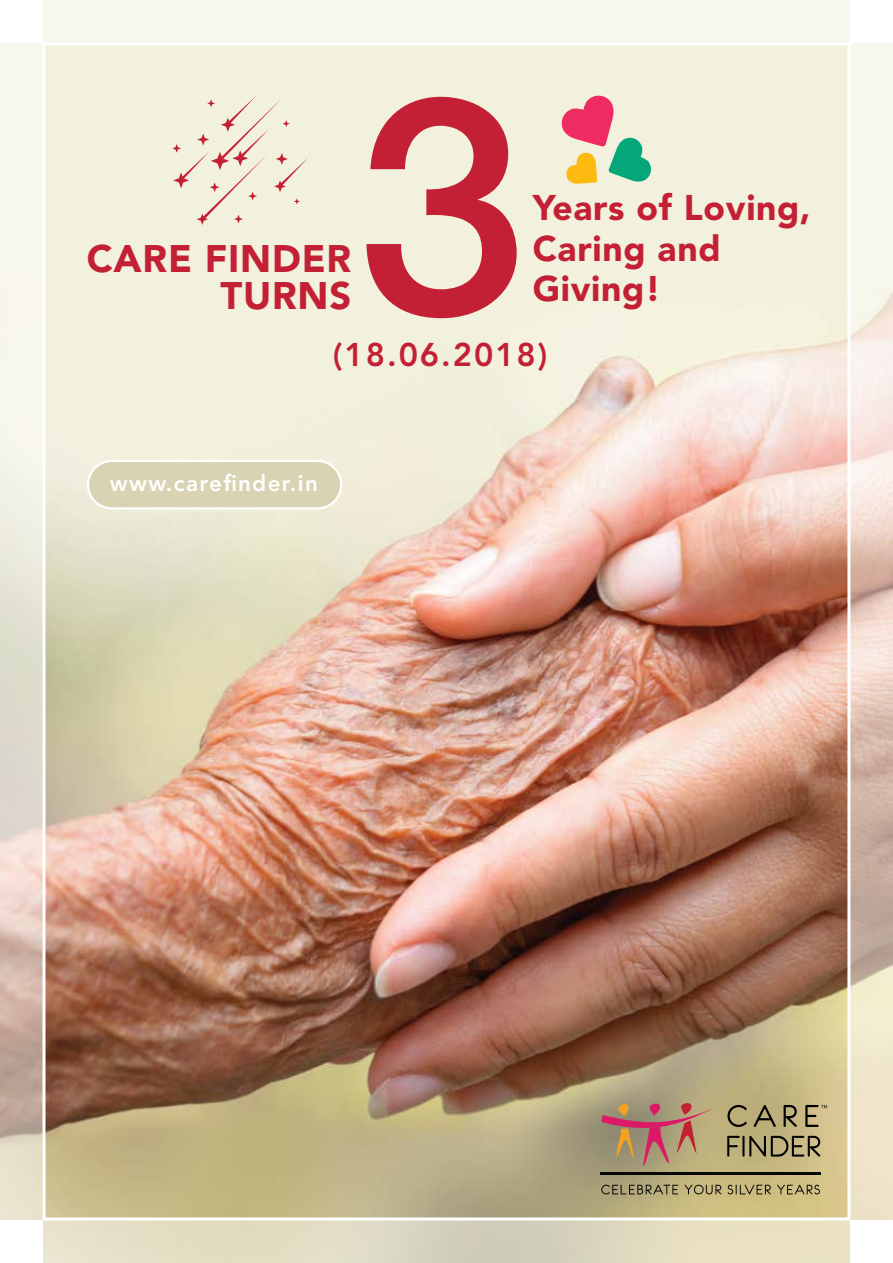
<style>
.page{position:relative;width:893px;height:1263px;background:#fff}
.page>*{position:absolute;margin:0;border:0;box-sizing:border-box;transform-origin:0 0}
.t1{font:500 304.05px "Helvetica Neue LT Std";color:#c42035}
.t2{font:900 38.1px/37.2px "Avenir LT Std";letter-spacing:.02em;color:#c42035;text-align:right}
.t3{font:900 35.4px/40.5px "Avenir LT Std";letter-spacing:.02em;color:#c42035}
.t4{font:800 32.55px "Avenir LT Std";letter-spacing:.06em;color:#c42035}
.t5{font:800 22.5px "Avenir LT Std";letter-spacing:.06em;color:#fff}
</style>
<div class="page">
<svg style="left:0;top:43px;width:43px;height:1177px"></svg>
<svg style="left:43px;top:1220px;width:807px;height:43px;fill:#e3ddc1"></svg>
<div style="left:0;top:0;width:893px;height:43px;background:#f8f7ed"></div>
<svg style="left:850px;top:43px;width:43px;height:1177px"></svg>
<div style="left:0;top:0;width:43px;height:43px;background:#fff"></div>
<div style="left:850px;top:0;width:43px;height:43px;background:#fff"></div>
<img style="left:45px;top:45px;width:803px;height:1173px">
<svg style="left:560px;top:94px;width:93px;height:90px"></svg>
<svg style="left:172px;top:96px;width:136px;height:129px"></svg>
<svg style="left:601px;top:1101px;width:112px;height:65px"></svg>
<svg style="left:727px;top:1105px;width:20px;height:22px"></svg>
<svg style="left:754px;top:1105px;width:22px;height:22px"></svg>
<svg style="left:784px;top:1105px;width:13px;height:22px"></svg>
<svg style="left:727px;top:1136px;width:13px;height:20px"></svg>
<hr style="left:742px;top:1136px;width:2px;height:20px;background:#010101">
<svg style="left:749px;top:1136px;width:71px;height:20px"></svg>
<img style="left:601px;top:1173px;width:220px;height:1px">
<svg style="left:601px;top:1185px;width:77px;height:9px"></svg>
<svg style="left:685px;top:1185px;width:36px;height:9px"></svg>
<svg style="left:728px;top:1185px;width:43px;height:9px"></svg>
<svg style="left:777px;top:1185px;width:43px;height:9px"></svg>
<svg style="left:805px;top:1105px;width:22px;height:22px"></svg>
<svg style="left:87px;top:460px;width:255px;height:50px"></svg>
<h1 class="t1" style="left:357px;top:24px;width:171px">3</h1>
<p class="t3" style="left:533px;top:188px;width:280px">Years of Loving,<br>Caring and<br>Giving!</p>
<p class="t2" style="left:87px;top:240px;width:266px">CARE FINDER<br>TURNS</p>
<p class="t4" style="left:333px;top:335px;width:216px">(18.06.2018)</p>
<p class="t5" style="left:110px;top:470px;width:210px">www.carefinder.in</p>
</div>
